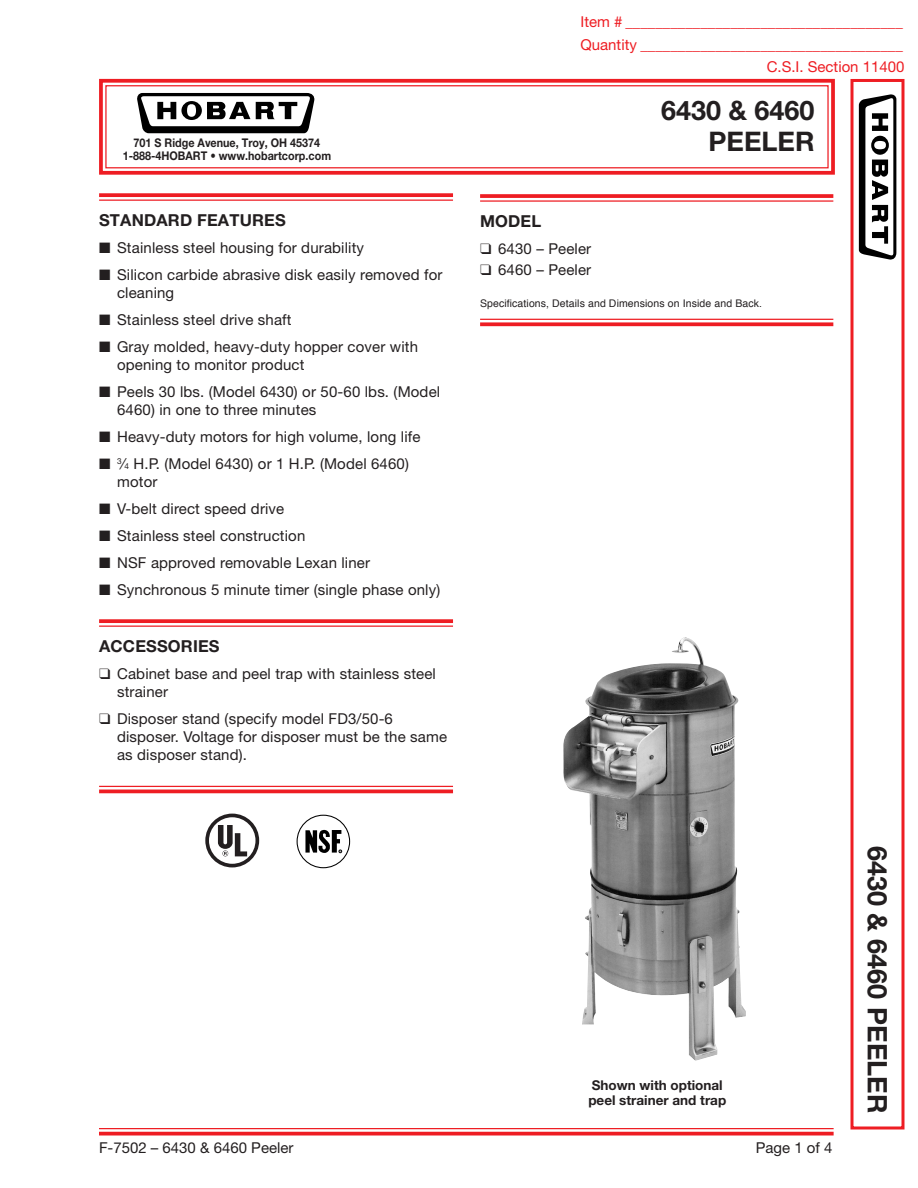
<style>
.page{position:relative;width:918px;height:1188px;background:#fff}
.page>*{position:absolute;margin:0;border:0;box-sizing:border-box;transform-origin:0 0}
.t1{font:700 27px "Helvetica Neue LT Std";color:#231f20}
.Heading_w_line_above{font:700 16.5px "Helvetica Neue LT Std";letter-spacing:.01em;color:#231f20}
.Body_Text-Headings{font:700 16.5px "Helvetica Neue LT Std";letter-spacing:.01em;color:#231f20}
.Body_Text{font:15px/18px "Helvetica Neue LT Std";letter-spacing:.01em;color:#231f20}
.t2{font:15px "Helvetica Neue LT Std";color:#ee1d23}
.Bottom_Line{font:15px "Helvetica Neue LT Std";color:#231f20}
.t3{font:700 13.5px "Helvetica Neue LT Std";color:#231f20}
.t4{font:700 12px "Helvetica Neue LT Std";color:#231f20;scale:.9 1}
.Body_Text-Back{font:10.5px "Helvetica";letter-spacing:.01em;color:#231f20}
.s1{font-size:8.25px}
</style>
<div class="page">
<svg style="left:99px;top:78px;width:736px;height:97px"></svg>
<div style="left:105px;top:85px;width:724px;height:83px;border:1px solid #ee1d23"></div>
<div style="left:850px;top:79px;width:54px;height:1051px;border:3px solid #ee1d23"></div>
<hr style="left:99px;top:1128px;width:735px;height:1px;background:#ee1d23">
<svg style="left:99px;top:1132px;width:735px;height:4px;fill:#ee1d23"></svg>
<svg style="left:137px;top:93px;width:178px;height:40px"></svg>
<svg style="left:859px;top:94px;width:37px;height:166px"></svg>
<svg style="left:480px;top:194px;width:353px;height:4px"></svg>
<hr style="left:480px;top:200px;width:353px;height:2px;background:#ee1d23">
<hr style="left:480px;top:319px;width:353px;height:1px;background:#ee1d23">
<svg style="left:480px;top:322px;width:353px;height:4px"></svg>
<svg style="left:99px;top:193px;width:354px;height:4px"></svg>
<hr style="left:99px;top:200px;width:354px;height:1px;background:#ee1d23">
<svg style="left:99px;top:619px;width:354px;height:4px"></svg>
<hr style="left:99px;top:626px;width:354px;height:1px;background:#ee1d23">
<hr style="left:99px;top:786px;width:354px;height:1px;background:#ee1d23">
<hr style="left:99px;top:790px;width:354px;height:3px;background:#ee1d23">
<img style="left:563px;top:638px;width:183px;height:423px">
<div style="left:297px;top:815px;width:53px;height:53px;border:1px solid #000;border-radius:50%"></div>
<svg style="left:305px;top:829px;width:37px;height:24px"></svg>
<div style="left:205px;top:814px;width:54px;height:53px;background:#231f20;border-radius:50%"></div>
<div style="left:209px;top:817px;width:47px;height:47px;background:#fff;border-radius:50%"></div>
<svg style="left:218px;top:825px;width:29px;height:31px"></svg>
<p class="t2" style="left:580px;top:13px;width:324px">Item # _____________________________________</p>
<p class="t2" style="left:580px;top:36px;width:324px">Quantity ___________________________________</p>
<p class="t2" style="left:767px;top:58px;width:139px">C.S.I. Section 11400</p>
<p class="t1" style="left:661px;top:93px;width:155px">6430 &amp; 6460</p>
<p class="t4" style="left:134px;top:135px;width:209px">701 S Ridge Avenue, Troy, OH 45374</p>
<p class="t1" style="left:709px;top:125px;width:108px">PEELER</p>
<p class="t4" style="left:123px;top:148px;width:233px">1-888-4HOBART • www.hobartcorp.com</p>
<p class="Heading_w_line_above" style="left:99px;top:210px;width:188px">STANDARD FEATURES</p>
<p class="Body_Text" style="left:99px;top:239px;width:266px">■ Stainless steel housing for durability</p>
<p class="Body_Text" style="left:117px;top:266px;width:327px;text-indent:-18px">■ Silicon carbide abrasive disk easily removed for cleaning</p>
<p class="Body_Text" style="left:99px;top:311px;width:194px">■ Stainless steel drive shaft</p>
<p class="Body_Text" style="left:117px;top:338px;width:303px;text-indent:-18px">■ Gray molded, heavy-duty hopper cover with opening to monitor product</p>
<p class="Body_Text" style="left:117px;top:383px;width:325px;text-indent:-18px">■ Peels 30 lbs. (Model 6430) or 50-60 lbs. (Model<br>6460) in one to three minutes</p>
<p class="Body_Text" style="left:99px;top:428px;width:323px">■ Heavy-duty motors for high volume, long life</p>
<p class="Body_Text" style="left:117px;top:455px;width:293px;text-indent:-18px">■ <sup>3</sup>⁄<span class="s1">4</span> H.P. (Model 6430) or 1 H.P. (Model 6460) motor</p>
<p class="Body_Text" style="left:99px;top:500px;width:187px">■ V-belt direct speed drive</p>
<p class="Body_Text" style="left:99px;top:527px;width:208px">■ Stainless steel construction</p>
<p class="Body_Text" style="left:99px;top:554px;width:273px">■ NSF approved removable Lexan liner</p>
<p class="Body_Text" style="left:99px;top:581px;width:343px">■ Synchronous 5 minute timer (single phase only)</p>
<p class="Body_Text-Headings" style="left:99px;top:636px;width:122px">ACCESSORIES</p>
<p class="Body_Text" style="left:117px;top:665px;width:320px;text-indent:-18px">❑ Cabinet base and peel trap with stainless steel strainer</p>
<p class="Body_Text" style="left:117px;top:710px;width:332px;text-indent:-18px">❑ Disposer stand (specify model FD3/50-6 disposer. Voltage for disposer must be the same as disposer stand).</p>
<p class="Heading_w_line_above" style="left:480px;top:211px;width:63px">MODEL</p>
<p class="Body_Text" style="left:480px;top:240px;width:113px">❑ 6430 – Peeler</p>
<p class="Body_Text" style="left:480px;top:261px;width:113px">❑ 6460 – Peeler</p>
<p class="Body_Text-Back" style="left:480px;top:295px;width:283px">Specifications, Details and Dimensions on Inside and Back.</p>
<p class="t3" style="left:592px;top:1077px;width:132px">Shown with optional</p>
<p class="t3" style="left:588px;top:1092px;width:139px">peel strainer and trap</p>
<p class="Bottom_Line" style="left:99px;top:1139px;width:196px">F-7502 – 6430 &amp; 6460 Peeler</p>
<p class="Bottom_Line" style="left:756px;top:1139px;width:78px">Page 1 of 4</p>
<p class="t1" style="left:894px;top:846px;width:269px;rotate:90deg">6430 &amp; 6460 PEELER</p>
</div>
